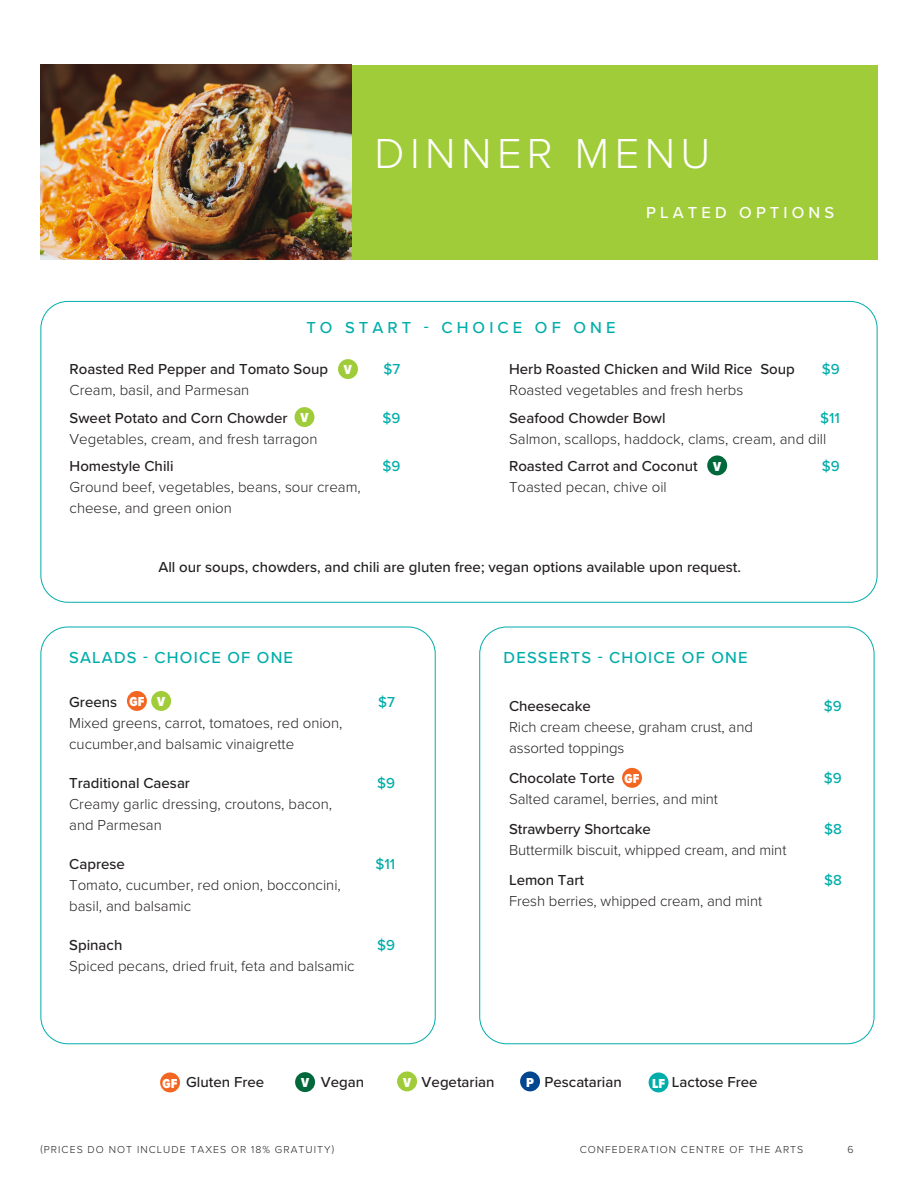
<style>
.page{position:relative;width:918px;height:1188px;background:#fff}
.page>*{position:absolute;margin:0;border:0;box-sizing:border-box;transform-origin:0 0}
.t1{font:500 43.5px "Proxima Nova";letter-spacing:.125em;color:#fff}
.t2{font:300 43.5px "Proxima Nova";letter-spacing:.125em;color:#fff}
.t3{font:500 16.5px "Proxima Nova";letter-spacing:.07em;color:#00adaa}
.t4{font:500 16.5px "Proxima Nova";letter-spacing:.25em;color:#00adaa}
.t5{font:500 16.5px "Proxima Nova";letter-spacing:.25em;color:#fff}
.t6{font:300 15px/21px "Proxima Nova";color:#231f20}
.t7{font:500 15px "Proxima Nova";color:#231f20}
.t8{font:500 15px "Proxima Nova";color:#00adaa}
.t9{font:900 13.5px "Proxima Nova Cond";color:#fff}
.t10{font:300 10.5px "Proxima Nova";letter-spacing:.1em;color:#231f20}
.s1{font-family:"Proxima Nova Cond";font-weight:900;font-size:13.5px;color:#fff}
</style>
<div class="page">
<div style="left:151px;top:65px;width:727px;height:194px;background:#a1cc3a"></div>
<img style="left:40px;top:65px;width:312px;height:194px">
<div style="left:338px;top:359px;width:20px;height:20px;background:#a1cc3a;border-radius:50%"></div>
<div style="left:295px;top:407px;width:19px;height:20px;background:#a1cc3a;border-radius:50%"></div>
<div style="left:127px;top:691px;width:20px;height:20px;background:#f36621;border-radius:50%"></div>
<div style="left:151px;top:691px;width:20px;height:20px;background:#a1cc3a;border-radius:50%"></div>
<div style="left:622px;top:768px;width:20px;height:20px;background:#f36621;border-radius:50%"></div>
<div style="left:160px;top:1073px;width:20px;height:19px;background:#f36621;border-radius:50%"></div>
<div style="left:295px;top:1072px;width:20px;height:20px;background:#01683c;border-radius:50%"></div>
<div style="left:397px;top:1071px;width:20px;height:20px;background:#a1cc3a;border-radius:50%"></div>
<div style="left:520px;top:1071px;width:20px;height:20px;background:#01468f;border-radius:50%"></div>
<div style="left:649px;top:1073px;width:20px;height:19px;background:#00adaa;border-radius:50%"></div>
<div style="left:707px;top:455px;width:20px;height:20px;background:#01683c;border-radius:50%"></div>
<h1 class="t1" style="left:320px;top:100px;width:341px">banquet menu</h1>
<h1 class="t2" style="left:375px;top:121px;width:337px">DINNER MENU</h1>
<p class="t5" style="left:646px;top:200px;width:189px">PLATED OPTIONS</p>
<p class="t4" style="left:306px;top:315px;width:311px">TO START - CHOICE OF ONE</p>
<p class="t7" style="left:70px;top:358px;width:260px">Roasted Red Pepper and Tomato Soup</p>
<p class="t8" style="left:384px;top:358px;width:18px">$7</p>
<p class="t6" style="left:70px;top:379px;width:181px">Cream, basil, and Parmesan</p>
<p class="t7" style="left:70px;top:406px;width:219px">Sweet Potato and Corn Chowder</p>
<p class="t8" style="left:382px;top:406px;width:19px">$9</p>
<p class="t6" style="left:70px;top:427px;width:249px">Vegetables, cream, and fresh tarragon</p>
<p class="t7" style="left:70px;top:454px;width:105px">Homestyle Chili</p>
<p class="t8" style="left:382px;top:454px;width:19px">$9</p>
<p class="t6" style="left:70px;top:475px;width:293px">Ground beef, vegetables, beans, sour cream, cheese, and green onion</p>
<p class="t9" style="left:344px;top:360px;width:10px">V</p>
<p class="t9" style="left:300px;top:408px;width:10px">V</p>
<p class="t7" style="left:509px;top:358px;width:287px">Herb Roasted Chicken and Wild Rice Soup</p>
<p class="t8" style="left:822px;top:358px;width:19px">$9</p>
<p class="t6" style="left:509px;top:379px;width:236px">Roasted vegetables and fresh herbs</p>
<p class="t7" style="left:509px;top:406px;width:158px">Seafood Chowder Bowl</p>
<p class="t8" style="left:820px;top:406px;width:21px">$11</p>
<p class="t6" style="left:509px;top:427px;width:319px">Salmon, scallops, haddock, clams, cream, and dill</p>
<p class="t7" style="left:509px;top:454px;width:190px">Roasted Carrot and Coconut</p>
<p class="t8" style="left:822px;top:454px;width:19px">$9</p>
<p class="t6" style="left:509px;top:475px;width:159px">Toasted pecan, chive oil</p>
<p class="t9" style="left:713px;top:456px;width:10px">V</p>
<p class="t7" style="left:158px;top:556px;width:584px">All our soups, chowders, and chili are gluten free; vegan options available upon request.</p>
<p class="t3" style="left:69px;top:645px;width:225px">SALADS - CHOICE OF ONE</p>
<p class="t7" style="left:69px;top:691px;width:50px">Greens</p>
<p class="t8" style="left:378px;top:691px;width:18px">$7</p>
<p class="t6" style="left:69px;top:712px;width:275px">Mixed greens, carrot, tomatoes, red onion, cucumber,and balsamic vinaigrette</p>
<p class="t7" style="left:69px;top:772px;width:122px">Traditional Caesar</p>
<p class="t8" style="left:377px;top:772px;width:19px">$9</p>
<p class="t6" style="left:69px;top:793px;width:264px">Creamy garlic dressing, croutons, bacon, and Parmesan</p>
<p class="t7" style="left:69px;top:853px;width:57px">Caprese</p>
<p class="t8" style="left:375px;top:853px;width:21px">$11</p>
<p class="t6" style="left:69px;top:874px;width:273px">Tomato, cucumber, red onion, bocconcini, basil, and balsamic</p>
<p class="t7" style="left:69px;top:934px;width:55px">Spinach</p>
<p class="t8" style="left:377px;top:934px;width:19px">$9</p>
<p class="t6" style="left:69px;top:955px;width:287px">Spiced pecans, dried fruit, feta and balsamic</p>
<p class="t9" style="left:129px;top:692px;width:37px">GF V</p>
<p class="t3" style="left:504px;top:645px;width:246px">DESSERTS - CHOICE OF ONE</p>
<p class="t7" style="left:509px;top:695px;width:83px">Cheesecake</p>
<p class="t8" style="left:824px;top:695px;width:19px">$9</p>
<p class="t6" style="left:509px;top:716px;width:245px">Rich cream cheese, graham crust, and assorted toppings</p>
<p class="t7" style="left:509px;top:767px;width:107px">Chocolate Torte</p>
<p class="t8" style="left:824px;top:767px;width:19px">$9</p>
<p class="t6" style="left:509px;top:788px;width:210px">Salted caramel, berries, and mint</p>
<p class="t7" style="left:509px;top:818px;width:143px">Strawberry Shortcake</p>
<p class="t8" style="left:824px;top:818px;width:19px">$8</p>
<p class="t6" style="left:509px;top:839px;width:279px">Buttermilk biscuit, whipped cream, and mint</p>
<p class="t7" style="left:509px;top:869px;width:76px">Lemon Tart</p>
<p class="t8" style="left:824px;top:869px;width:19px">$8</p>
<p class="t6" style="left:509px;top:890px;width:255px">Fresh berries, whipped cream, and mint</p>
<p class="t9" style="left:625px;top:769px;width:16px">GF</p>
<p class="t7" style="left:163px;top:1071px;width:103px"><span class="s1">GF</span> Gluten Free</p>
<p class="t7" style="left:301px;top:1071px;width:65px"><span class="s1">V</span> Vegan</p>
<p class="t7" style="left:403px;top:1071px;width:93px"><span class="s1">V</span> Vegetarian</p>
<p class="t7" style="left:526px;top:1071px;width:97px"><span class="s1">P</span> Pescatarian</p>
<p class="t7" style="left:652px;top:1071px;width:107px"><span class="s1">LF</span> Lactose Free</p>
<p class="t10" style="left:40px;top:1141px;width:295px">(PRICES DO NOT INCLUDE TAXES OR 18% GRATUITY)</p>
<p class="t10" style="left:580px;top:1141px;width:225px">CONFEDERATION CENTRE OF THE ARTS</p>
<p class="t10" style="left:847px;top:1141px;width:8px">6</p>
</div>
